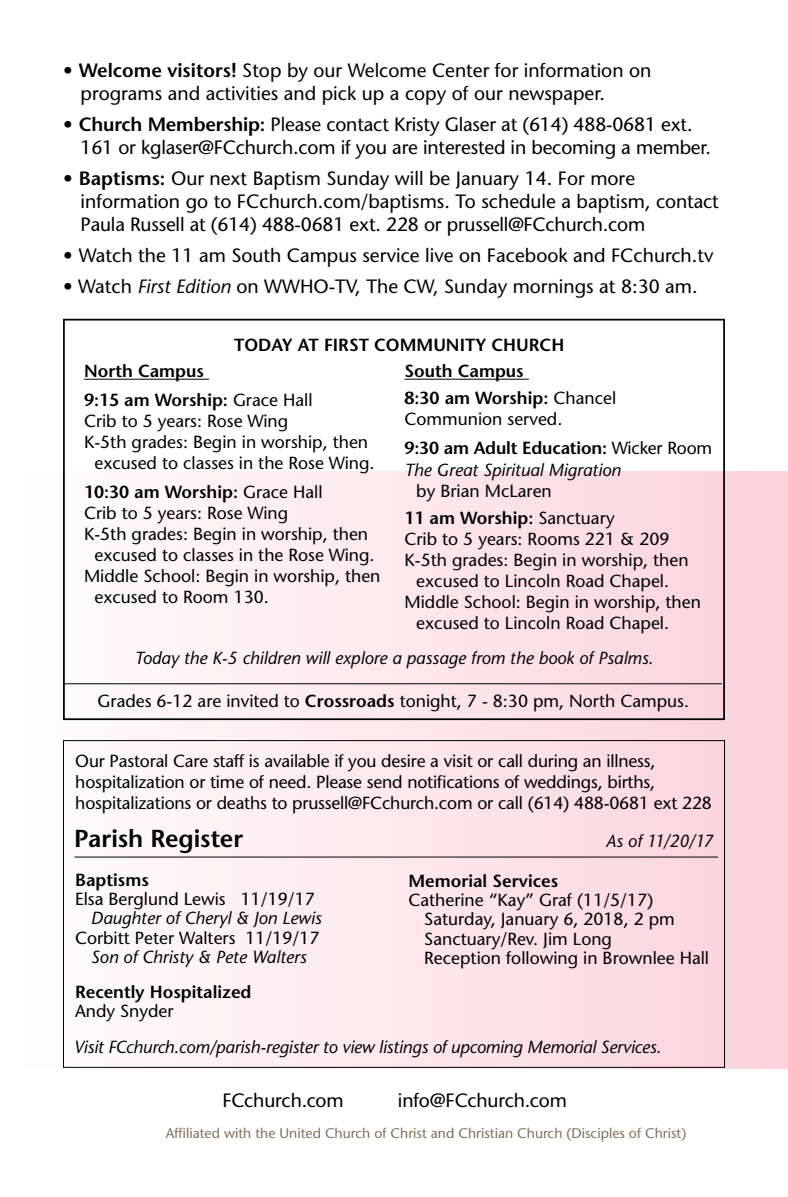
<style>
.page{position:relative;width:788px;height:1197px;background:#fff}
.page>*{position:absolute;margin:0;border:0;box-sizing:border-box;transform-origin:0 0}
.t1{font:600 24.5px "Stone Sans Std";color:#000}
.t2{font:500 19.25px/23.1px "Stone Sans Std";color:#000}
.t3{font:500 17.5px/19.2px "Stone Sans Std";color:#000}
.t4{font:italic 500 17.5px "Stone Sans Std";color:#000}
.t5{font:600 17.5px/26.4px "Stone Sans Std";color:#000}
.t6{font:500 14px "Stone Sans Std";color:#81705a}
.s1{font-weight:600}
.s2{font-style:italic}
.s3{font-weight:500}
</style>
<div class="page">
<div style="left:1px;top:472px;width:787px;height:596px;background:linear-gradient(to right,#fbfbfb,#fbd1dc)"></div>
<div style="left:63px;top:319px;width:661px;height:401px;border:2px solid #000"></div>
<hr style="left:84px;top:379px;width:125px;height:1px;background:#000">
<hr style="left:404px;top:379px;width:124px;height:1px;background:#000">
<hr style="left:64px;top:683px;width:657px;height:1px;background:#000">
<hr style="left:74px;top:857px;width:644px;height:1px;background:#000">
<p class="t2" style="left:80px;top:59px;width:572px;text-indent:-17px">• <span class="s1">Welcome visitors!</span> Stop by our Welcome Center for information on programs and activities and pick up a copy of our newspaper.</p>
<p class="t2" style="left:80px;top:113px;width:632px;text-indent:-17px">• <span class="s1">Church Membership:</span> Please contact Kristy Glaser at (614) 488-0681 ext.<br>161 or kglaser@FCchurch.com if you are interested in becoming a member.</p>
<p class="t2" style="left:80px;top:167px;width:639px;text-indent:-17px">• <span class="s1">Baptisms:</span> Our next Baptism Sunday will be January 14. For more information go to FCchurch.com/baptisms. To schedule a baptism, contact<br>Paula Russell at (614) 488-0681 ext. 228 or prussell@FCchurch.com</p>
<p class="t2" style="left:63px;top:244px;width:652px">• Watch the 11 am South Campus service live on Facebook and FCchurch.tv</p>
<p class="t2" style="left:63px;top:275px;width:636px">• Watch <span class="s2">First Edition</span> on WWHO-TV, The CW, Sunday mornings at 8:30 am.</p>
<p class="t5" style="left:404px;top:332px;width:213px;text-indent:-170px">TODAY AT FIRST COMMUNITY CHURCH<br>South Campus<br>8:30 am Worship: <span class="s3">Chancel</span></p>
<p class="t3" style="left:404px;top:404px;width:309px;line-height:28.9px">Communion served.<br><span class="s1">9:30 am Adult Education:</span> Wicker Room</p>
<p class="t4" style="left:404px;top:460px;width:218px">The Great Spiritual Migration</p>
<p class="t3" style="left:404px;top:478px;width:212px;line-height:27.1px;text-indent:12px">by Brian McLaren<br><span class="s1">11 am Worship:</span> Sanctuary</p>
<p class="t3" style="left:404px;top:530px;width:266px">Crib to 5 years: Rooms 221 &amp; 209</p>
<p class="t3" style="left:404px;top:551px;width:285px">K-5th grades: Begin in worship, then</p>
<p class="t3" style="left:416px;top:572px;width:254px">excused to Lincoln Road Chapel.</p>
<p class="t3" style="left:404px;top:593px;width:298px">Middle School: Begin in worship, then</p>
<p class="t3" style="left:416px;top:614px;width:254px">excused to Lincoln Road Chapel.</p>
<p class="t4" style="left:135px;top:648px;width:520px">Today the K-5 children will explore a passage from the book of Psalms.</p>
<p class="t3" style="left:98px;top:692px;width:593px">Grades 6-12 are invited to <span class="s1">Crossroads</span> tonight, 7 - 8:30 pm, North Campus.</p>
<p class="t5" style="left:84px;top:357px;width:230px;line-height:28.9px">North Campus<br>9:15 am Worship: <span class="s3">Grace Hall</span></p>
<p class="t3" style="left:84px;top:412px;width:206px">Crib to 5 years: Rose Wing</p>
<p class="t3" style="left:84px;top:433px;width:285px">K-5th grades: Begin in worship, then</p>
<p class="t3" style="left:94px;top:454px;width:281px">excused to classes in the Rose Wing.</p>
<p class="t5" style="left:84px;top:479px;width:240px">10:30 am Worship: <span class="s3">Grace Hall</span></p>
<p class="t3" style="left:84px;top:504px;width:206px">Crib to 5 years: Rose Wing</p>
<p class="t3" style="left:84px;top:525px;width:285px">K-5th grades: Begin in worship, then</p>
<p class="t3" style="left:94px;top:546px;width:281px">excused to classes in the Rose Wing.</p>
<p class="t3" style="left:84px;top:567px;width:298px">Middle School: Begin in worship, then</p>
<p class="t3" style="left:94px;top:588px;width:176px">excused to Room 130.</p>
<p class="t3" style="left:75px;top:750px;width:638px;line-height:21px">Our Pastoral Care staff is available if you desire a visit or call during an illness, hospitalization or time of need. Please send notifications of weddings, births, hospitalizations or deaths to prussell@FCchurch.com or call (614) 488-0681 ext 228</p>
<h1 class="t1" style="left:74px;top:824px;width:171px">Parish Register</h1>
<p class="t4" style="left:606px;top:831px;width:109px">As of 11/20/17</p>
<p class="t5" style="left:75px;top:866px;width:75px">Baptisms</p>
<p class="t3" style="left:75px;top:889px;width:241px">Elsa Berglund Lewis 11/19/17</p>
<p class="t4" style="left:91px;top:908px;width:232px">Daughter of Cheryl &amp; Jon Lewis</p>
<p class="t3" style="left:75px;top:928px;width:246px">Corbitt Peter Walters 11/19/17</p>
<p class="t4" style="left:91px;top:946px;width:217px">Son of Christy &amp; Pete Walters</p>
<p class="t5" style="left:75px;top:978px;width:178px">Recently Hospitalized</p>
<p class="t3" style="left:75px;top:1001px;width:100px">Andy Snyder</p>
<p class="t5" style="left:408px;top:867px;width:151px">Memorial Services</p>
<p class="t3" style="left:424px;top:890px;width:286px;text-indent:-16px">Catherine “Kay” Graf (11/5/17)<br>Saturday, January 6, 2018, 2 pm<br>Sanctuary/Rev. Jim Long<br>Reception following in Brownlee Hall</p>
<p class="t4" style="left:74px;top:1036px;width:589px">Visit FCchurch.com/parish-register to view listings of upcoming Memorial Services.</p>
<p class="t2" style="left:222px;top:1089px;width:123px">FCchurch.com</p>
<p class="t2" style="left:398px;top:1089px;width:170px">info@FCchurch.com</p>
<p class="t6" style="left:166px;top:1125px;width:522px">Affiliated with the United Church of Christ and Christian Church (Disciples of Christ)</p>
</div>
